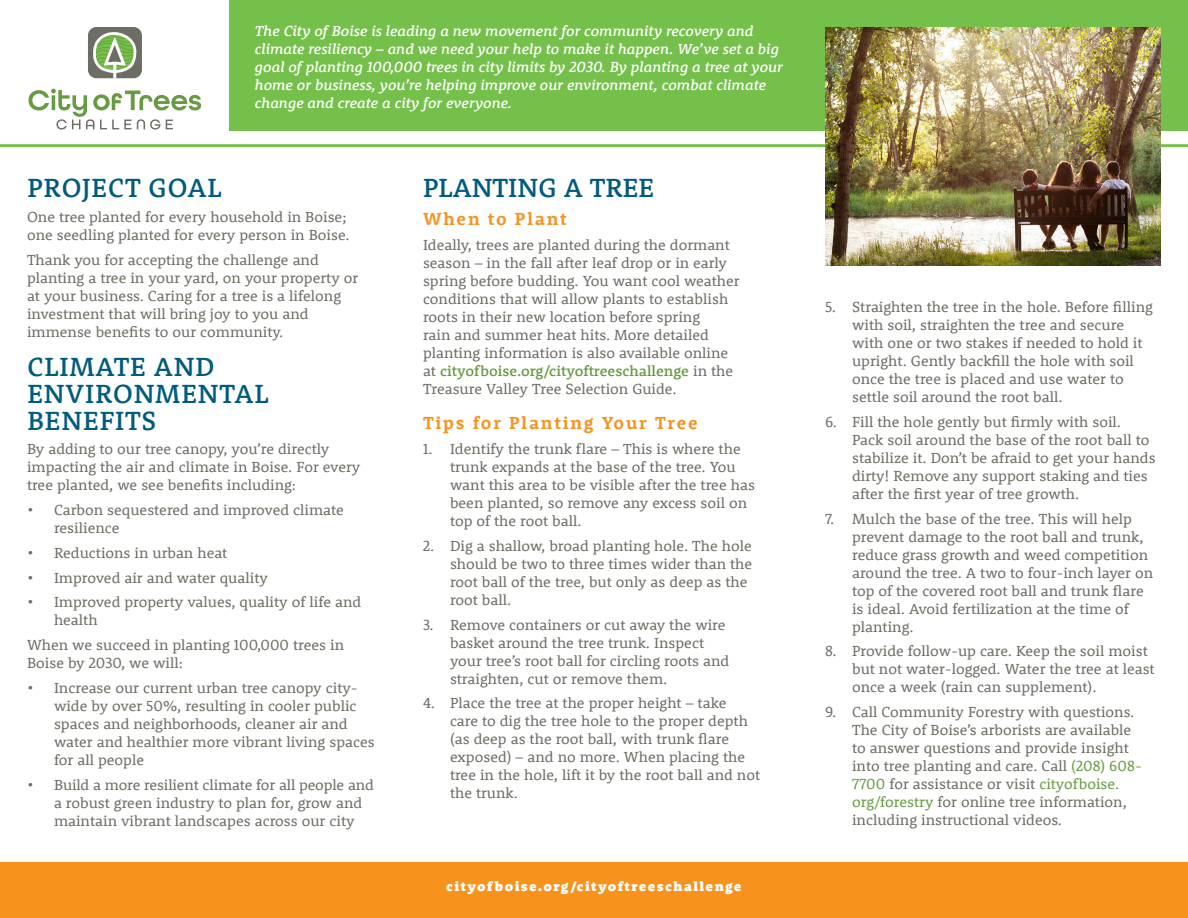
<style>
.page{position:relative;width:1188px;height:918px;background:#fff}
.page>*{position:absolute;margin:0;border:0;box-sizing:border-box;transform-origin:0 0}
.t1{font:500 27px/27px "Rooney";letter-spacing:.03em;color:#005b7d}
.t2{font:500 27px "Rooney";color:#005b7d}
.t3{font:700 18px "Rooney";letter-spacing:.1em;color:#f7931d}
.t4{font:15px/18px "Rooney";color:#6d6d65}
.t5{font:italic 500 15px/18px "Rooney";color:#fff}
.t6{font:900 13.5px "Rooney";letter-spacing:.1em;color:#fff}
.s1{font-weight:500;color:#669b41}
.s2{color:#669b41}
</style>
<div class="page">
<div style="left:88px;top:27px;width:54px;height:51px;background:#6d6d65;border-radius:8px"></div>
<svg style="left:28px;top:89px;width:173px;height:41px"></svg>
<svg style="left:93px;top:32px;width:44px;height:46px"></svg>
<div style="left:0;top:863px;width:1188px;height:55px;background:#f7931d"></div>
<div style="left:230px;top:0;width:958px;height:130px;background:#74c04a"></div>
<hr style="left:0;top:144px;width:1188px;height:3px;background:#74c04a">
<img style="left:825px;top:27px;width:336px;height:239px">
<p class="t5" style="left:255px;top:21px;width:530px">The City of Boise is leading a new movement for community recovery and climate resiliency – and we need your help to make it happen. We’ve set a big goal of planting 100,000 trees in city limits by 2030. By planting a tree at your home or business, you’re helping improve our environment, combat climate change and create a city for everyone.</p>
<h1 class="t1" style="left:27px;top:173px;width:196px">PROJECT GOAL</h1>
<p class="t4" style="left:27px;top:207px;width:324px">One tree planted for every household in Boise; one seedling planted for every person in Boise.</p>
<p class="t4" style="left:27px;top:250px;width:333px">Thank you for accepting the challenge and planting a tree in your yard, on your property or at your business. Caring for a tree is a lifelong investment that will bring joy to you and immense benefits to our community.</p>
<h1 class="t1" style="left:27px;top:352px;width:243px">CLIMATE AND<br>ENVIRONMENTAL<br>BENEFITS</h1>
<p class="t4" style="left:27px;top:440px;width:335px">By adding to our tree canopy, you’re directly impacting the air and climate in Boise. For every tree planted, we see benefits including:</p>
<p class="t4" style="left:54px;top:501px;width:292px;text-indent:-27px">• Carbon sequestered and improved climate resilience</p>
<p class="t4" style="left:27px;top:543px;width:202px">• Reductions in urban heat</p>
<p class="t4" style="left:27px;top:568px;width:242px">• Improved air and water quality</p>
<p class="t4" style="left:54px;top:593px;width:309px;text-indent:-27px">• Improved property values, quality of life and health</p>
<p class="t4" style="left:27px;top:636px;width:319px">When we succeed in planting 100,000 trees in<br>Boise by 2030, we will:</p>
<p class="t4" style="left:54px;top:678px;width:322px;text-indent:-27px">• Increase our current urban tree canopy city&shy;wide by over 50%, resulting in cooler public spaces and neighborhoods, cleaner air and water and healthier more vibrant living spaces for all people</p>
<p class="t4" style="left:54px;top:775px;width:321px;text-indent:-27px">• Build a more resilient climate for all people and a robust green industry to plan for, grow and maintain vibrant landscapes across our city</p>
<h1 class="t2" style="left:423px;top:170px;width:233px">PLANTING A TREE</h1>
<p class="t3" style="left:423px;top:207px;width:145px">When to Plant</p>
<p class="t4" style="left:423px;top:236px;width:318px">Ideally, trees are planted during the dormant season – in the fall after leaf drop or in early spring before budding. You want cool weather conditions that will allow plants to establish roots in their new location before spring<br>rain and summer heat hits. More detailed planting information is also available online at <span class="s1">cityofboise.org/cityoftreeschallenge</span> in the Treasure Valley Tree Selection Guide.</p>
<p class="t3" style="left:423px;top:411px;width:276px">Tips for Planting Your Tree</p>
<p class="t4" style="left:450px;top:439px;width:306px;text-indent:-27px">1. Identify the trunk flare – This is where the trunk expands at the base of the tree. You want this area to be visible after the tree has been planted, so remove any excess soil on top of the root ball.</p>
<p class="t4" style="left:450px;top:536px;width:304px;text-indent:-27px">2. Dig a shallow, broad planting hole. The hole should be two to three times wider than the root ball of the tree, but only as deep as the root ball.</p>
<p class="t4" style="left:450px;top:615px;width:281px;text-indent:-27px">3. Remove containers or cut away the wire basket around the tree trunk. Inspect your tree’s root ball for circling roots and straighten, cut or remove them.</p>
<p class="t4" style="left:450px;top:694px;width:312px;text-indent:-27px">4. Place the tree at the proper height – take<br>care to dig the tree hole to the proper depth (as deep as the root ball, with trunk flare exposed) – and no more. When placing the tree in the hole, lift it by the root ball and not the trunk.</p>
<p class="t6" style="left:446px;top:877px;width:297px">cityofboise.org/cityoftreeschallenge</p>
<p class="t4" style="left:852px;top:298px;width:302px;text-indent:-27px">5. Straighten the tree in the hole. Before filling with soil, straighten the tree and secure with one or two stakes if needed to hold it upright. Gently backfill the hole with soil once the tree is placed and use water to settle soil around the root ball.</p>
<p class="t4" style="left:852px;top:412px;width:305px;text-indent:-27px">6. Fill the hole gently but firmly with soil.<br>Pack soil around the base of the root ball to stabilize it. Don’t be afraid to get your hands dirty! Remove any support staking and ties after the first year of tree growth.</p>
<p class="t4" style="left:852px;top:509px;width:303px;text-indent:-27px">7. Mulch the base of the tree. This will help prevent damage to the root ball and trunk, reduce grass growth and weed competition around the tree. A two to four-inch layer on top of the covered root ball and trunk flare is ideal. Avoid fertilization at the time of planting.</p>
<p class="t4" style="left:852px;top:642px;width:304px;text-indent:-27px">8. Provide follow-up care. Keep the soil moist but not water-logged. Water the tree at least once a week (rain can supplement).</p>
<p class="t4" style="left:852px;top:703px;width:292px;text-indent:-27px">9. Call Community Forestry with questions.<br>The City of Boise’s arborists are available to answer questions and provide insight into tree planting and care. Call <span class="s2">(208) 608- 7700</span> for assistance or visit <span class="s2">cityofboise. org/forestry</span> for online tree information, including instructional videos.</p>
</div>
